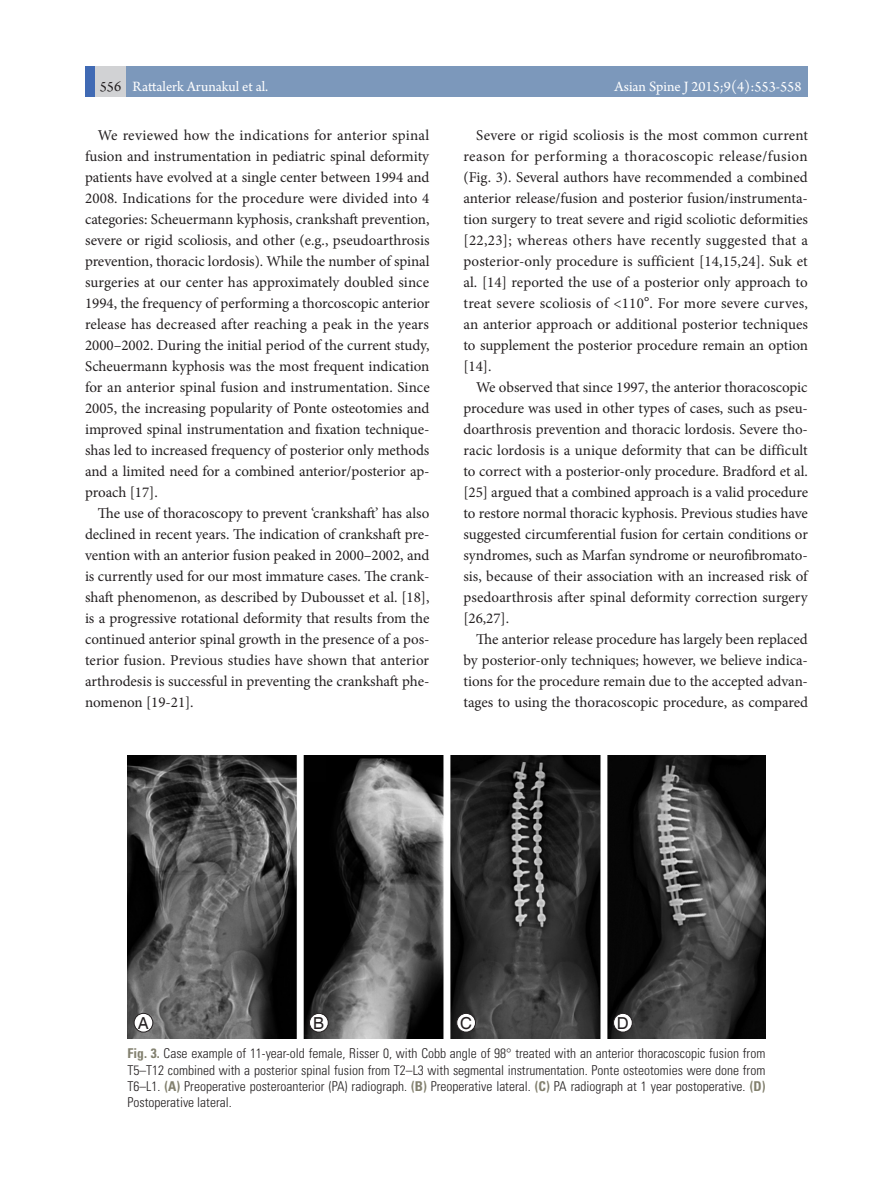
<style>
.page{position:relative;width:893px;height:1191px;background:#fff}
.page>*{position:absolute;margin:0;border:0;box-sizing:border-box;transform-origin:0 0}
.t1{font:16.5px "Helvetica";color:#231f20}
.본문_내용{font:15px/21px "Minion Pro";letter-spacing:-.005em;color:#231f20;text-align:justify}
.t2{font:15px "Arno Pro";color:#fff}
.t3{font:300 condensed 13.5px/16.2px "Univers LT Std";color:#231f20;text-align:justify}
.s1{color:#231f20}
.s2{font-weight:700;color:#82806e}
</style>
<div class="page">
<div style="left:85px;top:66px;width:58px;height:31px;background:#d1d2d4"></div>
<div style="left:126px;top:66px;width:682px;height:31px;background:#7c98bb"></div>
<div style="left:85px;top:66px;width:10px;height:31px;background:#406ab4"></div>
<img style="left:128px;top:755px;width:637px;height:283px">
<div style="left:134px;top:1013px;width:19px;height:19px;background:#fff;border-radius:50%"></div>
<div style="left:134px;top:1013px;width:19px;height:19px;border:1px solid #231f20;border-radius:50%"></div>
<div style="left:309px;top:1013px;width:19px;height:19px;background:#fff;border-radius:50%"></div>
<div style="left:309px;top:1013px;width:19px;height:19px;border:1px solid #231f20;border-radius:50%"></div>
<div style="left:457px;top:1013px;width:18px;height:19px;background:#fff;border-radius:50%"></div>
<div style="left:457px;top:1013px;width:19px;height:19px;border:1px solid #231f20;border-radius:50%"></div>
<div style="left:613px;top:1013px;width:19px;height:19px;background:#fff;border-radius:50%"></div>
<div style="left:613px;top:1013px;width:19px;height:19px;border:1px solid #231f20;border-radius:50%"></div>
<p class="t2" style="left:100px;top:78px;width:170px"><span class="s1">556</span> Rattalerk Arunakul et al.</p>
<p class="t2" style="left:614px;top:78px;width:189px">Asian Spine J 2015;9(4):553-558</p>
<p class="본문_내용" style="left:85px;top:125px;width:346px;text-indent:13px">We reviewed how the indications for anterior spinal fusion and instrumentation in pediatric spinal deformity patients have evolved at a single center between 1994 and 2008. Indications for the procedure were divided into 4 categories: Scheuermann kyphosis, crankshaft prevention, severe or rigid scoliosis, and other (e.g., pseudoarthrosis prevention, thoracic lordosis). While the number of spinal surgeries at our center has approximately doubled since 1994, the frequency of performing a thorcoscopic anterior release has decreased after reaching a peak in the years 2000–2002. During the initial period of the current study, Scheuermann kyphosis was the most frequent indication for an anterior spinal fusion and instrumentation. Since 2005, the increasing popularity of Ponte osteotomies and improved spinal instrumentation and fixation technique&shy;shas led to increased frequency of posterior only methods and a limited need for a combined anterior/posterior ap&shy;proach [17].</p>
<p class="본문_내용" style="left:85px;top:503px;width:346px;text-indent:13px">The use of thoracoscopy to prevent ‘crankshaft’ has also declined in recent years. The indication of crankshaft pre&shy;vention with an anterior fusion peaked in 2000–2002, and is currently used for our most immature cases. The crank&shy;shaft phenomenon, as described by Dubousset et al. [18], is a progressive rotational deformity that results from the continued anterior spinal growth in the presence of a pos&shy;terior fusion. Previous studies have shown that anterior arthrodesis is successful in preventing the crankshaft phe&shy;nomenon [19-21].</p>
<p class="본문_내용" style="left:463px;top:125px;width:346px;text-indent:13px">Severe or rigid scoliosis is the most common current reason for performing a thoracoscopic release/fusion (Fig. 3). Several authors have recommended a combined anterior release/fusion and posterior fusion/instrumenta&shy;tion surgery to treat severe and rigid scoliotic deformities [22,23]; whereas others have recently suggested that a posterior-only procedure is sufficient [14,15,24]. Suk et al. [14] reported the use of a posterior only approach to treat severe scoliosis of &lt;110°. For more severe curves, an anterior approach or additional posterior techniques to supplement the posterior procedure remain an option [14].</p>
<p class="본문_내용" style="left:463px;top:377px;width:346px;text-indent:13px">We observed that since 1997, the anterior thoracoscopic procedure was used in other types of cases, such as pseu&shy;doarthrosis prevention and thoracic lordosis. Severe tho&shy;racic lordosis is a unique deformity that can be difficult to correct with a posterior-only procedure. Bradford et al. [25] argued that a combined approach is a valid procedure to restore normal thoracic kyphosis. Previous studies have suggested circumferential fusion for certain conditions or syndromes, such as Marfan syndrome or neurofibromato&shy;sis, because of their association with an increased risk of psedoarthrosis after spinal deformity correction surgery [26,27].</p>
<p class="본문_내용" style="left:463px;top:629px;width:346px;text-indent:13px">The anterior release procedure has largely been replaced by posterior-only techniques; however, we believe indica&shy;tions for the procedure remain due to the accepted advan&shy;tages to using the thoracoscopic procedure, as compared</p>
<p class="t1" style="left:138px;top:1013px;width:13px">A</p>
<p class="t1" style="left:313px;top:1013px;width:13px">B</p>
<p class="t1" style="left:460px;top:1013px;width:13px">C</p>
<p class="t1" style="left:617px;top:1013px;width:13px">D</p>
<p class="t3" style="left:128px;top:1045px;width:639px"><span class="s2">Fig. 3.</span> Case example of 11-year-old female, Risser 0, with Cobb angle of 98° treated with an anterior thoracoscopic fusion from T5–T12 combined with a posterior spinal fusion from T2–L3 with segmental instrumentation. Ponte osteotomies were done from T6–L1. <span class="s2">(A)</span> Preoperative posteroanterior (PA) radiograph. <span class="s2">(B)</span> Preoperative lateral. <span class="s2">(C)</span> PA radiograph at 1 year postoperative. <span class="s2">(D)<br></span>Postoperative lateral.</p>
</div>
